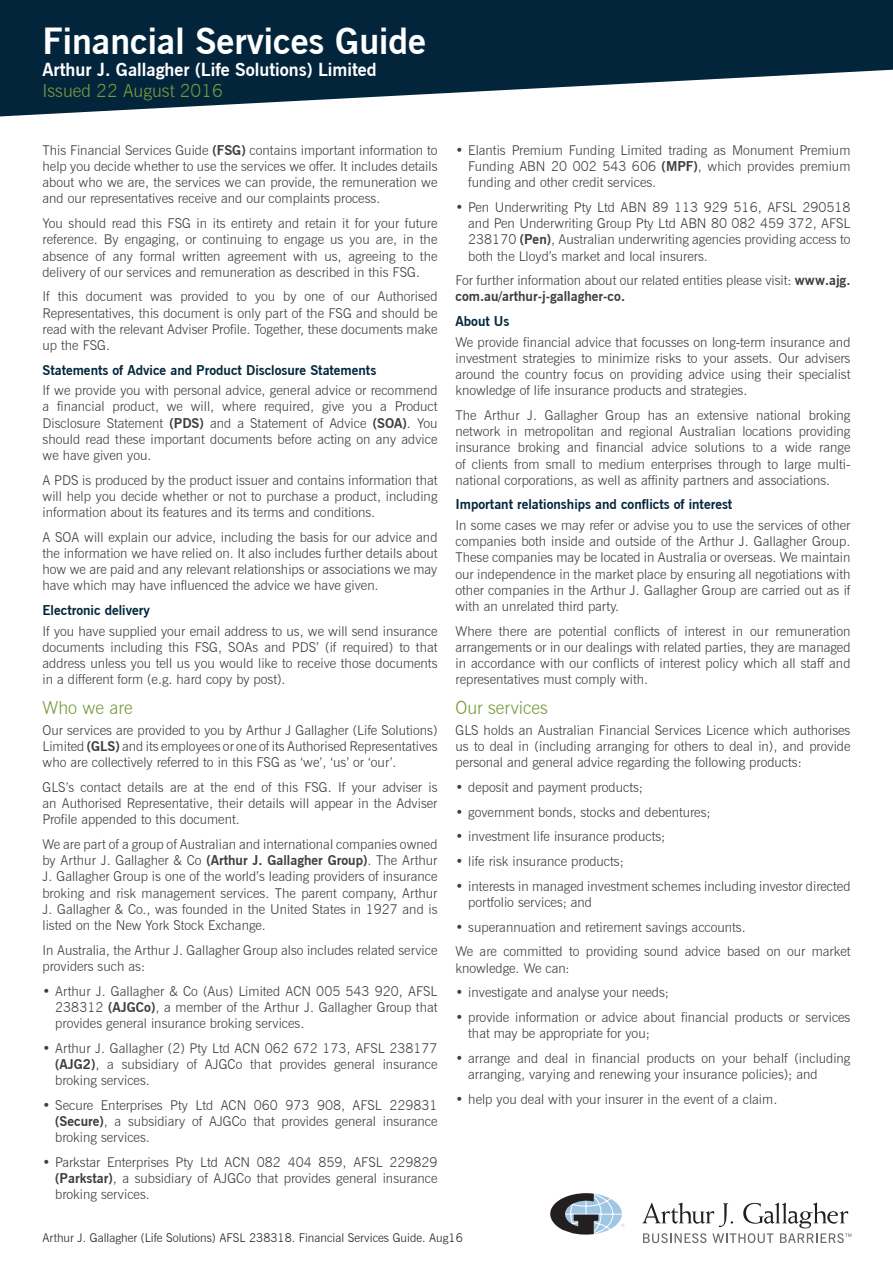
<style>
.page{position:relative;width:893px;height:1263px;background:#fff}
.page>*{position:absolute;margin:0;border:0;box-sizing:border-box;transform-origin:0 0}
.Heading_1{font:700 36px "News Gothic BT";color:#fff}
.Heading_2{font:700 18px "News Gothic BT";color:#fff}
.Body_copy{font:300 18px "News Gothic BT";color:#799b3d}
.Heading_2-2{font:300 18px "News Gothic BT";color:#799b3d}
.Body_copy-2{font:300 13.5px/16.2px "News Gothic BT";color:#3e3e3f;text-align:justify}
.Body_copy-3{font:700 13.5px "News Gothic BT";color:#03253c}
.Body_copy-4{font:300 12px "News Gothic BT";color:#231f20}
.s1{font-weight:700}
</style>
<div class="page">
<svg style="left:550px;top:1193px;width:74px;height:42px"></svg>
<svg style="left:642px;top:1202px;width:209px;height:41px"></svg>
<svg style="left:0;top:0;width:893px;height:116px;fill:#03253c"></svg>
<p class="Heading_1" style="left:43px;top:19px;width:385px">Financial Services Guide</p>
<p class="Heading_2" style="left:43px;top:58px;width:336px">Arthur J. Gallagher (Life Solutions) Limited</p>
<p class="Heading_2-2" style="left:43px;top:80px;width:182px">Issued 22 August 2016</p>
<p class="Body_copy-2" style="left:43px;top:142px;width:396px">This Financial Services Guide <span class="s1">(FSG)</span> contains important information to help you decide whether to use the services we offer. It includes details about who we are, the services we can provide, the remuneration we and our representatives receive and our complaints process.</p>
<p class="Body_copy-2" style="left:43px;top:215px;width:396px">You should read this FSG in its entirety and retain it for your future reference. By engaging, or continuing to engage us you are, in the absence of any formal written agreement with us, agreeing to the delivery of our services and remuneration as described in this FSG.</p>
<p class="Body_copy-2" style="left:43px;top:288px;width:396px">If this document was provided to you by one of our Authorised Representatives, this document is only part of the FSG and should be read with the relevant Adviser Profile. Together, these documents make up the FSG.</p>
<p class="Body_copy-3" style="left:43px;top:362px;width:335px">Statements of Advice and Product Disclosure Statements</p>
<p class="Body_copy-2" style="left:43px;top:382px;width:396px">If we provide you with personal advice, general advice or recommend a financial product, we will, where required, give you a Product Disclosure Statement <span class="s1">(PDS)</span> and a Statement of Advice <span class="s1">(SOA)</span>. You should read these important documents before acting on any advice we have given you.</p>
<p class="Body_copy-2" style="left:43px;top:472px;width:396px">A PDS is produced by the product issuer and contains information that will help you decide whether or not to purchase a product, including information about its features and its terms and conditions.</p>
<p class="Body_copy-2" style="left:43px;top:529px;width:396px">A SOA will explain our advice, including the basis for our advice and the information we have relied on. It also includes further details about how we are paid and any relevant relationships or associations we may have which may have influenced the advice we have given.</p>
<p class="Body_copy-3" style="left:43px;top:602px;width:109px">Electronic delivery</p>
<p class="Body_copy-2" style="left:43px;top:623px;width:396px">If you have supplied your email address to us, we will send insurance documents including this FSG, SOAs and PDS’ (if required) to that address unless you tell us you would like to receive those documents in a different form (e.g. hard copy by post).</p>
<p class="Body_copy" style="left:43px;top:697px;width:92px">Who we are</p>
<p class="Body_copy-2" style="left:43px;top:722px;width:396px">Our services are provided to you by Arthur J Gallagher (Life Solutions)<br>Limited <span class="s1">(GLS)</span> and its employees or one of its Authorised Representatives who are collectively referred to in this FSG as ‘we’, ‘us’ or ‘our’.</p>
<p class="Body_copy-2" style="left:43px;top:779px;width:396px">GLS’s contact details are at the end of this FSG. If your adviser is an Authorised Representative, their details will appear in the Adviser Profile appended to this document.</p>
<p class="Body_copy-2" style="left:43px;top:836px;width:396px">We are part of a group of Australian and international companies owned by Arthur J. Gallagher &amp; Co <span class="s1">(Arthur J. Gallagher Group)</span>. The Arthur J. Gallagher Group is one of the world’s leading providers of insurance broking and risk management services. The parent company, Arthur J. Gallagher &amp; Co., was founded in the United States in 1927 and is listed on the New York Stock Exchange.</p>
<p class="Body_copy-2" style="left:43px;top:942px;width:396px">In Australia, the Arthur J. Gallagher Group also includes related service providers such as:</p>
<p class="Body_copy-2" style="left:55px;top:983px;width:384px;text-indent:-13px">• Arthur J. Gallagher &amp; Co (Aus) Limited ACN 005 543 920, AFSL 238312 <span class="s1">(AJGCo)</span>, a member of the Arthur J. Gallagher Group that provides general insurance broking services.</p>
<p class="Body_copy-2" style="left:55px;top:1040px;width:384px;text-indent:-13px">• Arthur J. Gallagher (2) Pty Ltd ACN 062 672 173, AFSL 238177 <span class="s1">(AJG2)</span>, a subsidiary of AJGCo that provides general insurance broking services.</p>
<p class="Body_copy-2" style="left:55px;top:1097px;width:384px;text-indent:-13px">• Secure Enterprises Pty Ltd ACN 060 973 908, AFSL 229831 <span class="s1">(Secure)</span>, a subsidiary of AJGCo that provides general insurance broking services.</p>
<p class="Body_copy-2" style="left:55px;top:1154px;width:384px;text-indent:-13px">• Parkstar Enterprises Pty Ltd ACN 082 404 859, AFSL 229829 <span class="s1">(Parkstar)</span>, a subsidiary of AJGCo that provides general insurance broking services.</p>
<p class="Body_copy-2" style="left:468px;top:142px;width:384px;text-indent:-13px">• Elantis Premium Funding Limited trading as Monument Premium Funding ABN 20 002 543 606 <span class="s1">(MPF)</span>, which provides premium funding and other credit services.</p>
<p class="Body_copy-2" style="left:468px;top:199px;width:384px;text-indent:-13px">• Pen Underwriting Pty Ltd ABN 89 113 929 516, AFSL 290518 and Pen Underwriting Group Pty Ltd ABN 80 082 459 372, AFSL 238170 <span class="s1">(Pen)</span>, Australian underwriting agencies providing access to both the Lloyd’s market and local insurers.</p>
<p class="Body_copy-2" style="left:455px;top:272px;width:396px">For further information about our related entities please visit: <span class="s1">www.ajg. com.au/arthur-j-gallagher-co.</span></p>
<p class="Body_copy-3" style="left:455px;top:313px;width:55px">About Us</p>
<p class="Body_copy-2" style="left:455px;top:334px;width:396px">We provide financial advice that focusses on long-term insurance and investment strategies to minimize risks to your assets. Our advisers around the country focus on providing advice using their specialist knowledge of life insurance products and strategies.</p>
<p class="Body_copy-2" style="left:455px;top:407px;width:396px">The Arthur J. Gallagher Group has an extensive national broking network in metropolitan and regional Australian locations providing insurance broking and financial advice solutions to a wide range of clients from small to medium enterprises through to large multi&shy;national corporations, as well as affinity partners and associations.</p>
<p class="Body_copy-3" style="left:455px;top:496px;width:278px">Important relationships and conflicts of interest</p>
<p class="Body_copy-2" style="left:455px;top:517px;width:396px">In some cases we may refer or advise you to use the services of other companies both inside and outside of the Arthur J. Gallagher Group.<br>These companies may be located in Australia or overseas. We maintain our independence in the market place by ensuring all negotiations with other companies in the Arthur J. Gallagher Group are carried out as if with an unrelated third party.</p>
<p class="Body_copy-2" style="left:455px;top:623px;width:396px">Where there are potential conflicts of interest in our remuneration arrangements or in our dealings with related parties, they are managed in accordance with our conflicts of interest policy which all staff and representatives must comply with.</p>
<p class="Body_copy" style="left:455px;top:697px;width:94px">Our services</p>
<p class="Body_copy-2" style="left:455px;top:722px;width:396px">GLS holds an Australian Financial Services Licence which authorises us to deal in (including arranging for others to deal in), and provide personal and general advice regarding the following products:</p>
<p class="Body_copy-2" style="left:455px;top:779px;width:189px">• deposit and payment products;</p>
<p class="Body_copy-2" style="left:455px;top:804px;width:257px">• government bonds, stocks and debentures;</p>
<p class="Body_copy-2" style="left:455px;top:828px;width:211px">• investment life insurance products;</p>
<p class="Body_copy-2" style="left:455px;top:853px;width:170px">• life risk insurance products;</p>
<p class="Body_copy-2" style="left:468px;top:878px;width:384px;text-indent:-13px">• interests in managed investment schemes including investor directed portfolio services; and</p>
<p class="Body_copy-2" style="left:455px;top:919px;width:292px">• superannuation and retirement savings accounts.</p>
<p class="Body_copy-2" style="left:455px;top:943px;width:396px">We are committed to providing sound advice based on our market knowledge. We can:</p>
<p class="Body_copy-2" style="left:455px;top:984px;width:215px">• investigate and analyse your needs;</p>
<p class="Body_copy-2" style="left:468px;top:1009px;width:384px;text-indent:-13px">• provide information or advice about financial products or services that may be appropriate for you;</p>
<p class="Body_copy-2" style="left:468px;top:1050px;width:384px;text-indent:-13px">• arrange and deal in financial products on your behalf (including arranging, varying and renewing your insurance policies); and</p>
<p class="Body_copy-2" style="left:455px;top:1091px;width:323px">• help you deal with your insurer in the event of a claim.</p>
<p class="Body_copy-4" style="left:43px;top:1230px;width:422px">Arthur J. Gallagher (Life Solutions) AFSL 238318. Financial Services Guide. Aug16</p>
</div>
